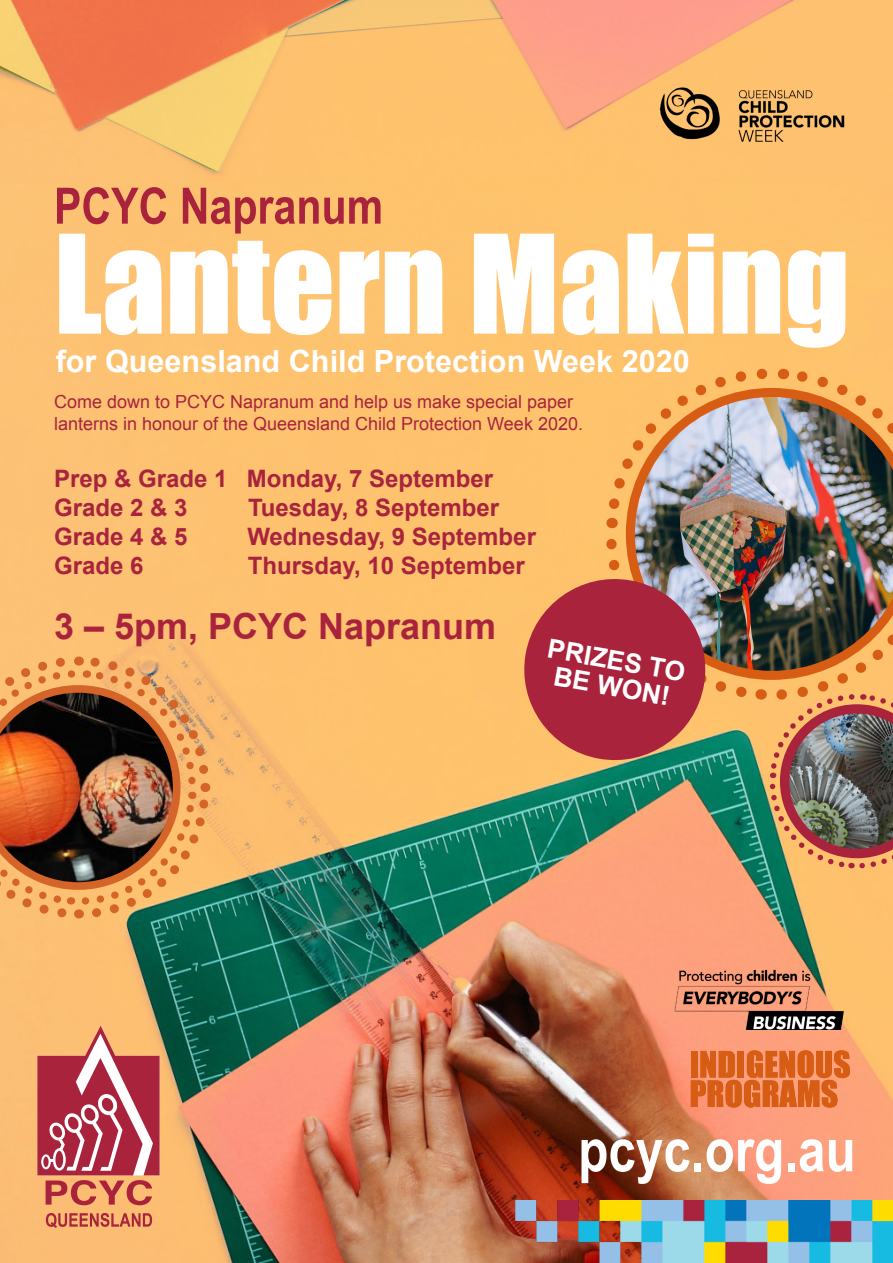
<style>
.page{position:relative;width:893px;height:1263px;background:#fff}
.page>*{position:absolute;margin:0;border:0;box-sizing:border-box;transform-origin:0 0}
.t1{font:126.45px "Impact";color:#fff}
.t2{font:700 60.3px "Arial Narrow";color:#fff}
.t3{font:700 50.1px "Arial Narrow";color:#a9233d}
.t4{font:700 36px "Arial";color:#a9233d}
.t5{font:700 30.6px "Arial";color:#fff}
.t6{font:700 26.4px/26.4px "Arial";color:#fff;text-align:center}
.t7{font:700 24px "Arial";color:#a9233d}
.t8{font:18px/21.6px "Arial";color:#a9233d}
</style>
<div class="page">
<img style="left:0;top:349px;width:893px;height:914px">
<img style="left:0;top:0;width:893px;height:349px">
<svg style="left:37px;top:1026px;width:123px;height:179px;background:#cc6f6a"></svg>
<svg style="left:46px;top:1213px;width:106px;height:14px"></svg>
<img style="left:476px;top:1200px;width:417px;height:63px">
<img style="left:0;top:652px;width:214px;height:271px">
<img style="left:517px;top:363px;width:376px;height:508px">
<img style="left:655px;top:77px;width:195px;height:75px">
<svg style="left:691px;top:1050px;width:159px;height:57px;background:#e27033"></svg>
<img style="left:669px;top:957px;width:187px;height:73px">
<p class="t3" style="left:54px;top:168px;width:331px">PCYC Napranum</p>
<p class="t1" style="left:54px;top:186px;width:797px">Lantern Making</p>
<p class="t5" style="left:56px;top:341px;width:636px">for Queensland Child Protection Week 2020</p>
<p class="t8" style="left:54px;top:391px;width:530px">Come down to PCYC Napranum and help us make special paper lanterns in honour of the Queensland Child Protection Week 2020.</p>
<p class="t7" style="left:54px;top:463px;width:441px">Prep &amp; Grade 1 Monday, 7 September</p>
<p class="t7" style="left:54px;top:492px;width:135px">Grade 2 &amp; 3</p>
<p class="t7" style="left:248px;top:492px;width:253px">Tuesday, 8 September</p>
<p class="t7" style="left:54px;top:521px;width:135px">Grade 4 &amp; 5</p>
<p class="t7" style="left:247px;top:521px;width:290px">Wednesday, 9 September</p>
<p class="t7" style="left:54px;top:550px;width:91px">Grade 6</p>
<p class="t7" style="left:248px;top:550px;width:278px">Thursday, 10 September</p>
<p class="t4" style="left:54px;top:602px;width:444px">3 – 5pm, PCYC Napranum</p>
<p class="t6" style="left:550px;top:636px;width:141px;rotate:10deg">PRIZES TO<br>BE WON!</p>
<p class="t2" style="left:578px;top:1104px;width:279px">pcyc.org.au</p>
</div>
